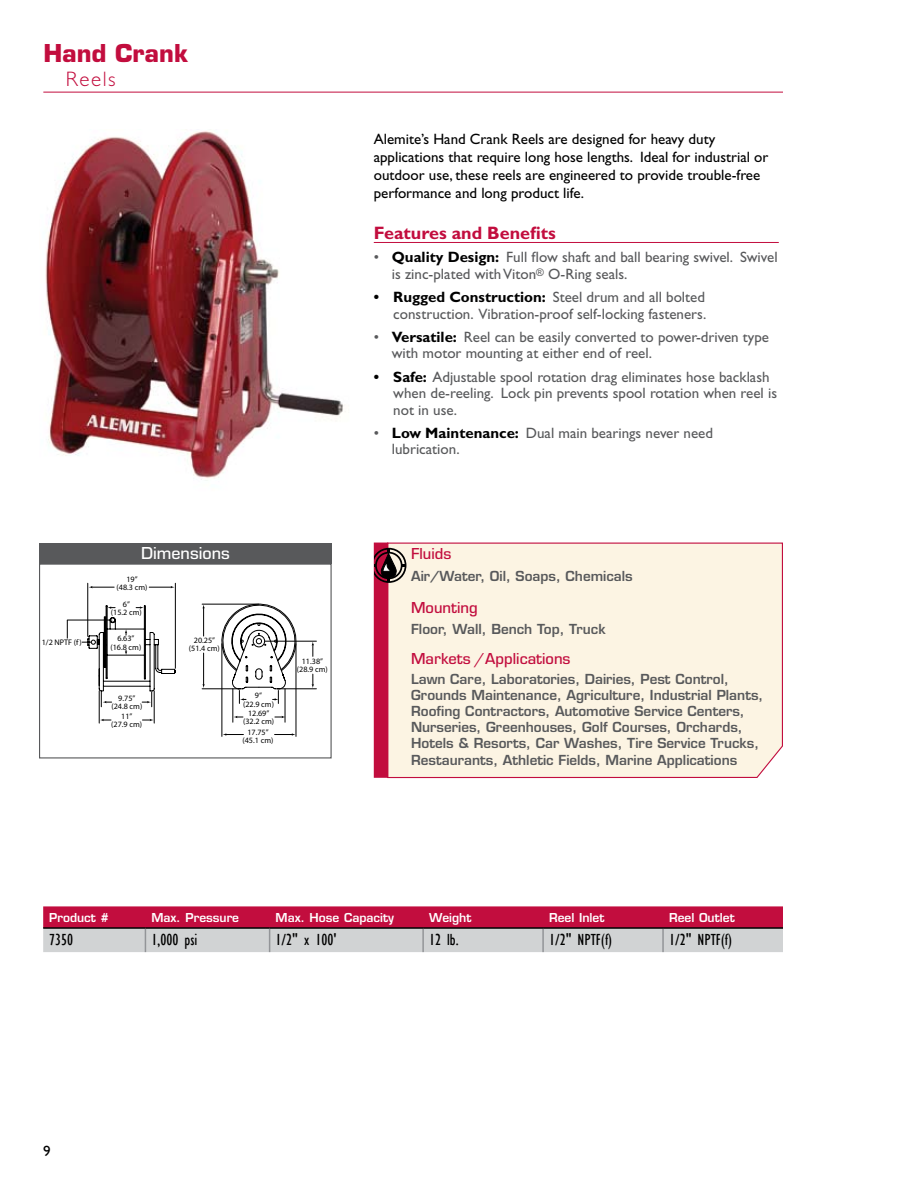
<style>
.page{position:relative;width:918px;height:1188px;background:#fff}
.page>*{position:absolute;margin:0;border:0;box-sizing:border-box;transform-origin:0 0}
.t1{font:700 24px "Eurostile";color:#c20d3e}
.t2{font:300 21px "Gill Sans";letter-spacing:.075em;color:#c20d3e}
.t3{font:700 18px "Gill Sans";color:#c20d3e}
.t4{font:500 18px "Eurostile T";color:#fff}
.t5{font:condensed 16.5px "Gill Sans";color:#000}
.t6{font:500 16.5px "Eurostile T";color:#c20d3e}
.t7{font:15px/16.5px "Gill Sans";color:#58595b}
.t8{font:15px/18px "Gill Sans";color:#000}
.t9{font:700 15px "Gill Sans";color:#000}
.t10{font:600 13.5px/16.2px "Eurostile";color:#58595b}
.t11{font:600 12px "Eurostile";color:#fff}
.t12{font:8.1px/8.1px "Myriad";color:#000;text-align:center}
.s1{font-weight:700;color:#000}
</style>
<div class="page">
<hr style="left:43px;top:92px;width:740px;height:1px;background:#c20d3e">
<img style="left:45px;top:131px;width:301px;height:350px">
<hr style="left:374px;top:242px;width:405px;height:1px;background:#c20d3e">
<div style="left:386px;top:542px;width:397px;height:237px;background:#fcf4e3"></div>
<div style="left:375px;top:543px;width:13px;height:234px;background:#c20d3e"></div>
<div style="left:374px;top:543px;width:14px;height:235px;border:2px solid #c20d3e"></div>
<svg style="left:375px;top:547px;width:32px;height:37px"></svg>
<div style="left:39px;top:543px;width:293px;height:21px;background:#58595b"></div>
<hr style="left:265px;top:641px;width:51px;height:1px;background:#000">
<hr style="left:279px;top:689px;width:37px;height:1px;background:#000">
<svg style="left:312px;top:674px;width:2px;height:14px"></svg>
<svg style="left:312px;top:642px;width:2px;height:14px"></svg>
<hr style="left:67px;top:620px;width:43px;height:1px;background:#000">
<svg style="left:82px;top:583px;width:219px;height:154px"></svg>
<svg style="left:67px;top:620px;width:1px;height:19px"></svg>
<div style="left:39px;top:564px;width:293px;height:194px;border:1px solid #58595b"></div>
<svg style="left:43px;top:906px;width:740px;height:46px;background:#ca768d"></svg>
<hr style="left:422px;top:929px;width:2px;height:23px;background:#939598">
<hr style="left:542px;top:929px;width:2px;height:23px;background:#939598">
<hr style="left:662px;top:929px;width:2px;height:23px;background:#939598">
<hr style="left:43px;top:927px;width:102px;height:2px;background:#000">
<hr style="left:145px;top:927px;width:125px;height:2px;background:#000">
<hr style="left:270px;top:927px;width:153px;height:2px;background:#000">
<hr style="left:423px;top:927px;width:120px;height:2px;background:#000">
<hr style="left:543px;top:927px;width:120px;height:2px;background:#000">
<hr style="left:663px;top:927px;width:120px;height:2px;background:#000">
<h1 class="t1" style="left:43px;top:39px;width:146px">Hand Crank</h1>
<h2 class="t2" style="left:66px;top:68px;width:51px">Reels</h2>
<p class="t12" style="left:42px;top:639px;width:42px">1/2 NPTF (f)</p>
<p class="t4" style="left:141px;top:544px;width:90px">Dimensions</p>
<p class="t12" style="left:117px;top:576px;width:32px">19”<br>(48.3 cm)</p>
<p class="t12" style="left:111px;top:601px;width:32px">6”<br>(15.2 cm)</p>
<p class="t12" style="left:110px;top:635px;width:32px">6.63” (16.8 cm)</p>
<p class="t12" style="left:189px;top:637px;width:32px">20.25” (51.4 cm)</p>
<p class="t12" style="left:111px;top:694px;width:32px">9.75” (24.8 cm)</p>
<p class="t12" style="left:111px;top:712px;width:32px">11”<br>(27.9 cm)</p>
<p class="t12" style="left:243px;top:692px;width:32px">9“<br>(22.9 cm)</p>
<p class="t12" style="left:243px;top:710px;width:32px">12.69” (32.2 cm)</p>
<p class="t12" style="left:243px;top:728px;width:32px">17.75” (45.1 cm)</p>
<p class="t12" style="left:297px;top:657px;width:32px">11.38” (28.9 cm)</p>
<p class="t8" style="left:374px;top:130px;width:396px">Alemite’s Hand Crank Reels are designed for heavy duty applications that require long hose lengths. Ideal for industrial or outdoor use, these reels are engineered to provide trouble-free performance and long product life.</p>
<p class="t3" style="left:374px;top:222px;width:184px">Features and Benefits</p>
<p class="t7" style="left:392px;top:249px;width:387px;text-indent:-18px">• <span class="s1">Quality Design:</span> Full flow shaft and ball bearing swivel. Swivel is zinc-plated withViton<sup>®</sup> O-Ring seals.</p>
<p class="t7" style="left:393px;top:289px;width:315px"><span class="s1">Rugged Construction:</span> Steel drum and all bolted construction. Vibration-proof self-locking fasteners.</p>
<p class="t7" style="left:392px;top:329px;width:379px;text-indent:-18px">• <span class="s1">Versatile:</span> Reel can be easily converted to power-driven type with motor mounting at either end of reel.</p>
<p class="t7" style="left:393px;top:368px;width:385px"><span class="s1">Safe:</span> Adjustable spool rotation drag eliminates hose backlash when de-reeling. Lock pin prevents spool rotation when reel is not in use.</p>
<p class="t7" style="left:392px;top:425px;width:323px;text-indent:-18px">• <span class="s1">Low Maintenance:</span> Dual main bearings never need lubrication.</p>
<p class="t9" style="left:374px;top:288px;width:7px">•</p>
<p class="t9" style="left:374px;top:368px;width:7px">•</p>
<p class="t6" style="left:411px;top:545px;width:42px">Fluids</p>
<p class="t10" style="left:411px;top:568px;width:223px">Air/Water, Oil, Soaps, Chemicals</p>
<p class="t6" style="left:411px;top:599px;width:68px">Mounting</p>
<p class="t10" style="left:411px;top:621px;width:196px">Floor, Wall, Bench Top, Truck</p>
<p class="t6" style="left:411px;top:650px;width:161px">Markets /Applications</p>
<p class="t10" style="left:411px;top:671px;width:354px">Lawn Care, Laboratories, Dairies, Pest Control, Grounds Maintenance, Agriculture, Industrial Plants, Roofing Contractors, Automotive Service Centers, Nurseries, Greenhouses, Golf Courses, Orchards, Hotels &amp; Resorts, Car Washes, Tire Service Trucks, Restaurants, Athletic Fields, Marine Applications</p>
<p class="t11" style="left:49px;top:910px;width:61px">Product #</p>
<p class="t11" style="left:151px;top:910px;width:89px">Max. Pressure</p>
<p class="t11" style="left:276px;top:910px;width:120px">Max. Hose Capacity</p>
<p class="t11" style="left:429px;top:910px;width:44px">Weight</p>
<p class="t11" style="left:549px;top:910px;width:57px">Reel Inlet</p>
<p class="t11" style="left:669px;top:910px;width:67px">Reel Outlet</p>
<p class="t5" style="left:49px;top:930px;width:26px">7350</p>
<p class="t5" style="left:151px;top:930px;width:47px">1,000 psi</p>
<p class="t5" style="left:276px;top:930px;width:63px">1/2" x 100'</p>
<p class="t5" style="left:429px;top:930px;width:31px">12 lb.</p>
<p class="t5" style="left:549px;top:930px;width:64px">1/2" NPTF(f)</p>
<p class="t5" style="left:669px;top:930px;width:64px">1/2" NPTF(f)</p>
<p class="t8" style="left:43px;top:1142px;width:9px">9</p>
</div>
